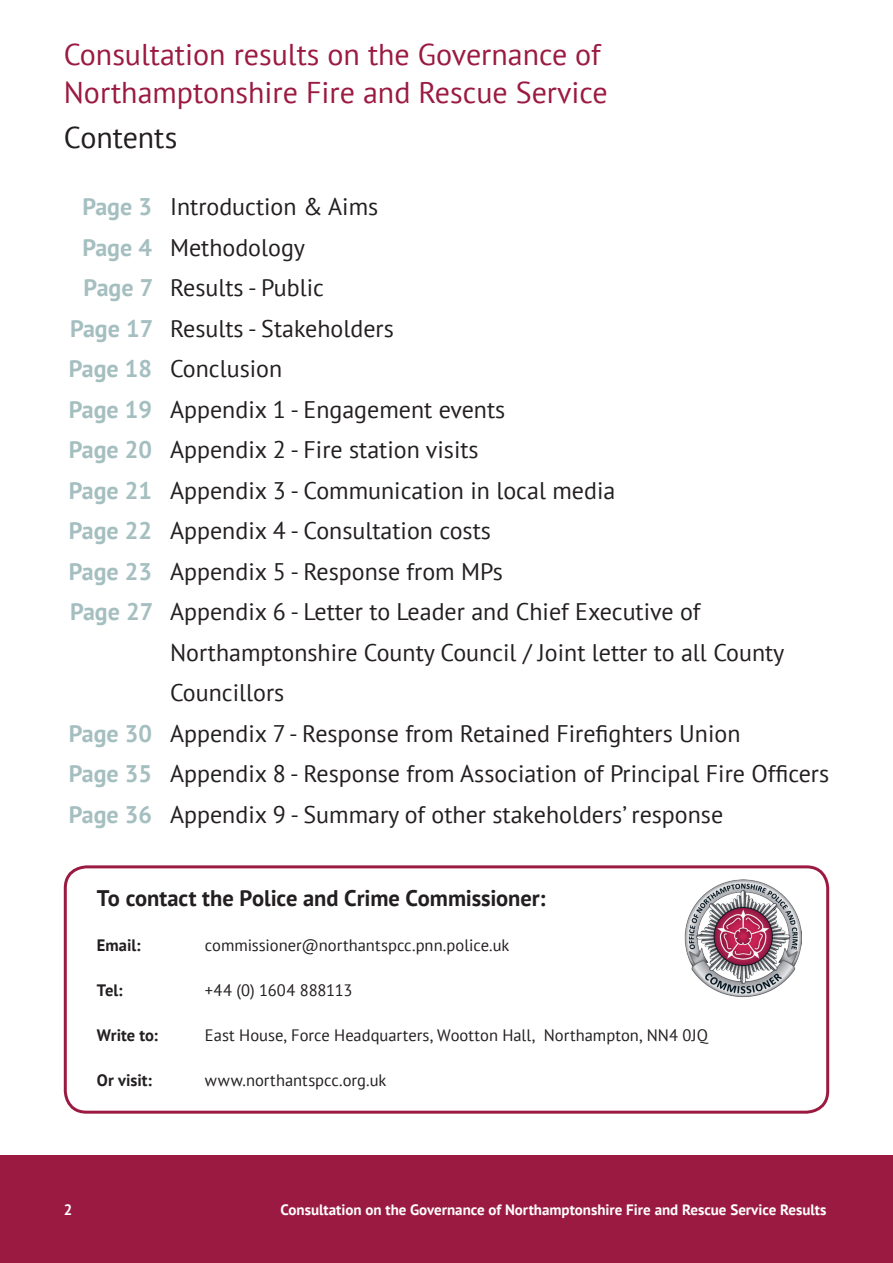
<style>
.page{position:relative;width:893px;height:1263px;background:#fff}
.page>*{position:absolute;margin:0;border:0;box-sizing:border-box;transform-origin:0 0}
.t1{font:30px/37.5px "PT Sans";color:#9b1a42}
.t2{font:30px "PT Sans";letter-spacing:-.005em;color:#231f20}
.t3{font:24px/40.5px "PT Sans";color:#231f20}
.t4{font:700 24px/40.5px "PT Sans";color:#a5bfc0;text-align:right}
.t5{font:700 22.5px "PT Sans";letter-spacing:-.005em;color:#231f20}
.t6{font:16.5px "PT Sans";color:#231f20}
.t7{font:700 16.5px "PT Sans";color:#231f20}
.t8{font:700 15px "PT Sans";color:#fff}
</style>
<div class="page">
<div style="left:64px;top:865px;width:765px;height:249px;border:3px solid #9b1a42;border-radius:21px"></div>
<img style="left:685px;top:879px;width:116px;height:119px">
<div style="left:0;top:1156px;width:893px;height:107px;background:#9b1a42"></div>
<p class="t1" style="left:64px;top:35px;width:545px">Consultation results on the Governance of<br>Northamptonshire Fire and Rescue Service</p>
<p class="t2" style="left:64px;top:118px;width:115px">Contents</p>
<p class="t4" style="left:69px;top:186px;width:86px">Page 3<br>Page 4<br>Page 7<br>Page 17<br>Page 18<br>Page 19<br>Page 20<br>Page 21<br>Page 22<br>Page 23<br>Page 27</p>
<p class="t4" style="left:69px;top:712px;width:85px;text-align:justify">Page 30<br>Page 35<br>Page 36</p>
<p class="t3" style="left:170px;top:186px;width:661px">Introduction &amp; Aims<br>Methodology<br>Results - Public<br>Results - Stakeholders<br>Conclusion<br>Appendix 1 - Engagement events<br>Appendix 2 - Fire station visits<br>Appendix 3 - Communication in local media<br>Appendix 4 - Consultation costs<br>Appendix 5 - Response from MPs<br>Appendix 6 - Letter to Leader and Chief Executive of Northamptonshire County Council / Joint letter to all County Councillors<br>Appendix 7 - Response from Retained Firefighters Union Appendix 8 - Response from Association of Principal Fire Officers Appendix 9 - Summary of other stakeholders’ response</p>
<p class="t5" style="left:97px;top:883px;width:450px">To contact the Police and Crime Commissioner:</p>
<p class="t7" style="left:97px;top:934px;width:45px">Email:</p>
<p class="t6" style="left:205px;top:934px;width:306px">commissioner@northantspcc.pnn.police.uk</p>
<p class="t7" style="left:97px;top:979px;width:27px">Tel:</p>
<p class="t6" style="left:205px;top:979px;width:149px">+44 (0) 1604 888113</p>
<p class="t7" style="left:97px;top:1024px;width:63px">Write to:</p>
<p class="t6" style="left:205px;top:1024px;width:504px">East House, Force Headquarters, Wootton Hall, Northampton, NN4 0JQ</p>
<p class="t7" style="left:97px;top:1069px;width:56px">Or visit:</p>
<p class="t6" style="left:205px;top:1069px;width:183px">www.northantspcc.org.uk</p>
<p class="t8" style="left:64px;top:1200px;width:10px">2</p>
<p class="t8" style="left:281px;top:1200px;width:547px">Consultation on the Governance of Northamptonshire Fire and Rescue Service Results</p>
</div>
